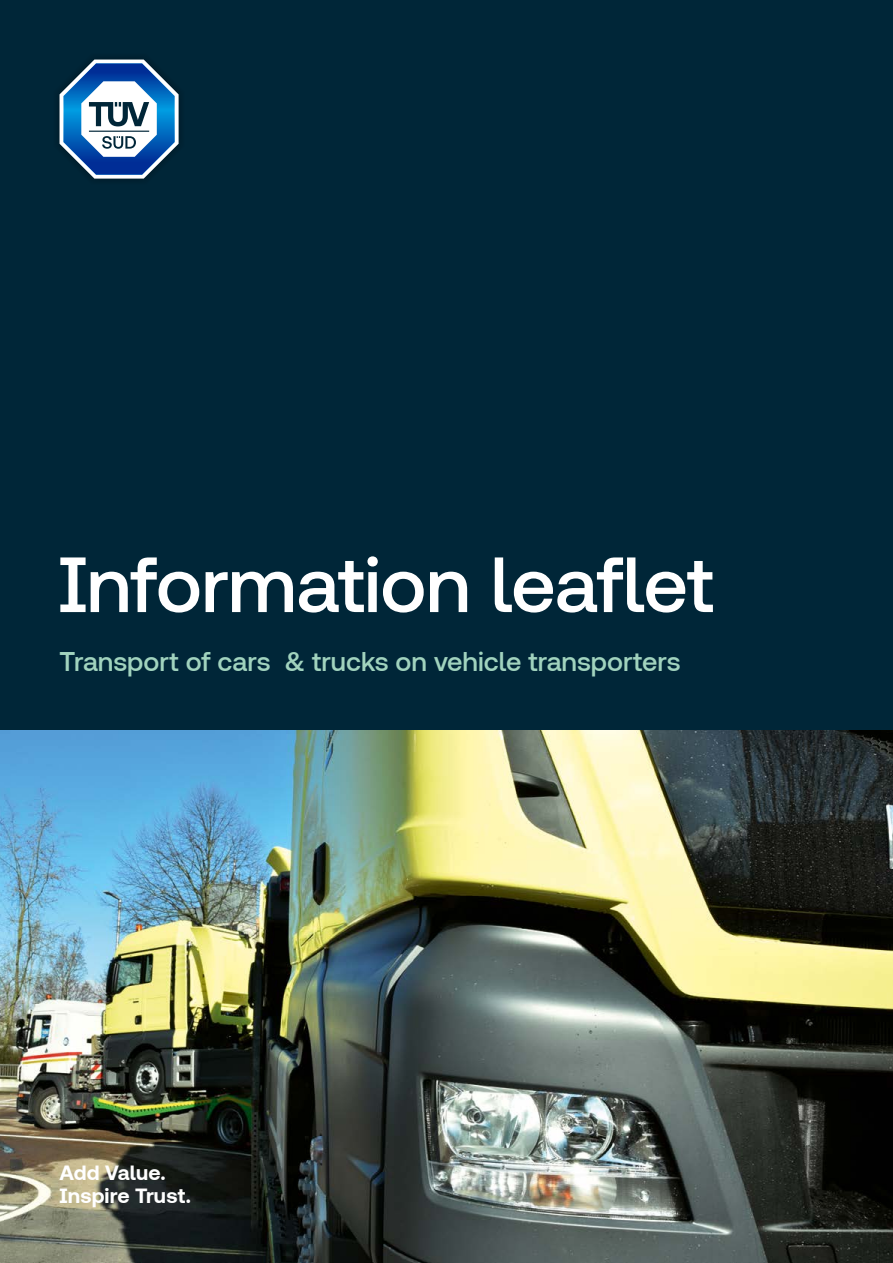
<style>
.page{position:relative;width:893px;height:1263px;background:#fff}
.page>*{position:absolute;margin:0;border:0;box-sizing:border-box;transform-origin:0 0}
.t1{font:500 78px "TUVSUD Pro";letter-spacing:-.01em;color:#fff}
.t2{font:500 27px "TUVSUD Pro";color:#a1d3be}
.t3{font:700 21px/23.1px "TUVSUD Pro";letter-spacing:.005em;color:#fff}
</style>
<div class="page">
<img style="left:0;top:729px;width:893px;height:534px">
<div style="left:0;top:0;width:893px;height:729px;background:#002638"></div>
<svg style="left:59px;top:59px;width:120px;height:120px"></svg>
<h1 class="t1" style="left:59px;top:542px;width:657px">Information leaflet</h1>
<p class="t2" style="left:60px;top:646px;width:623px">Transport of cars &amp; trucks on vehicle transporters</p>
<p class="t3" style="left:60px;top:1161px;width:133px">Add Value.<br>Inspire Trust.</p>
</div>
